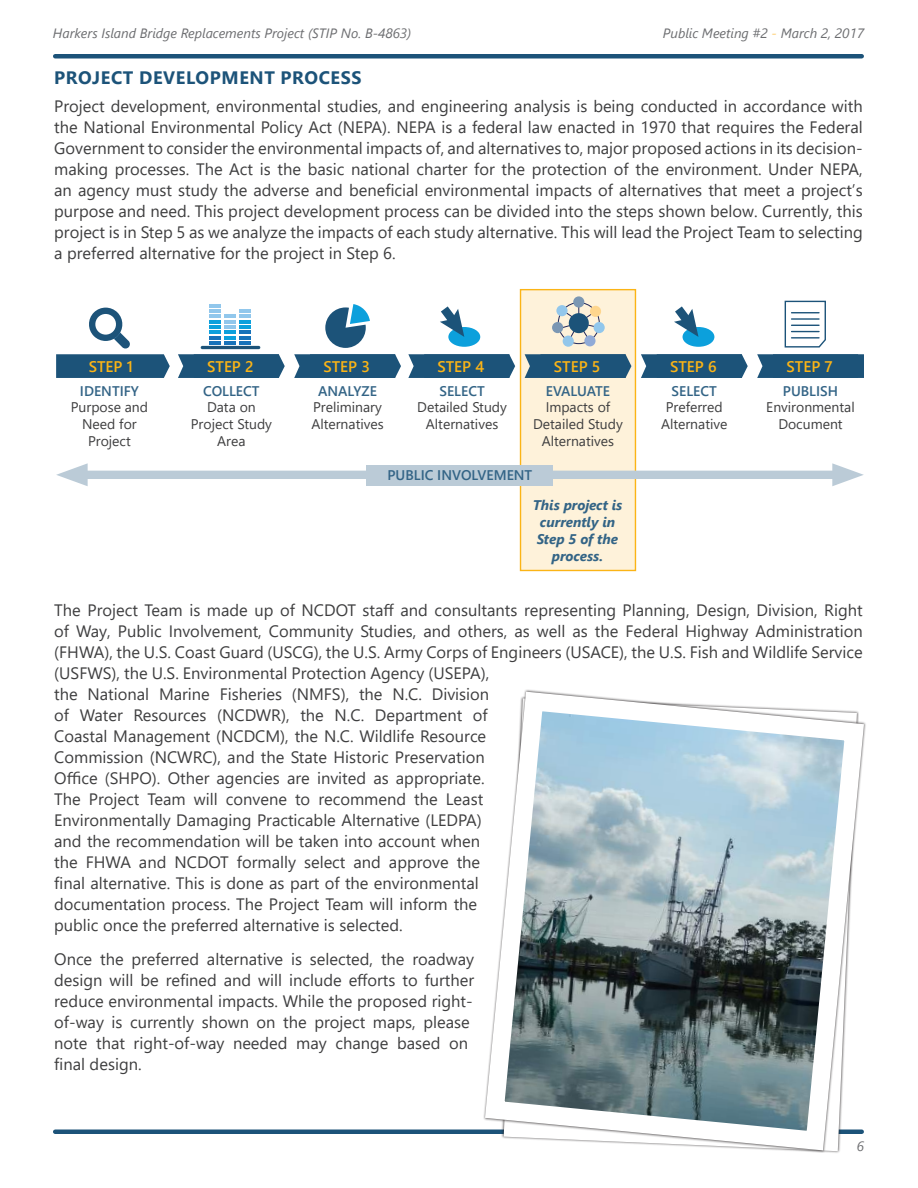
<style>
.page{position:relative;width:918px;height:1188px;background:#fff}
.page>*{position:absolute;margin:0;border:0;box-sizing:border-box;transform-origin:0 0}
.t1{font:700 18px "Segoe UI";letter-spacing:.035em;color:#1c5379}
.t2{font:16.5px/21px "Segoe UI";color:#3e3e3f}
.t3{font:600 15.3px "Segoe UI";color:#fbb416}
.t4{font:13.95px/16.8px "Segoe UI";color:#3e3e3f;text-align:center}
.t5{font:600 13.95px "Segoe UI";color:#336486}
.t6{font:italic 700 13.95px/16.8px "Segoe UI";color:#336486;text-align:center}
.t7{font:italic 13.5px "Segoe UI";color:#6c6d70}
.s1{color:#fec964}
</style>
<div class="page">
<hr style="left:55px;top:54px;width:807px;height:4px;background:#1c5379">
<hr style="left:55px;top:1130px;width:807px;height:4px;background:#1c5379">
<div style="left:520px;top:289px;width:116px;height:282px;background:#fef2da;border:1px solid #fbb416"></div>
<svg style="left:178px;top:354px;width:107px;height:24px"></svg>
<svg style="left:294px;top:354px;width:107px;height:24px"></svg>
<svg style="left:408px;top:354px;width:107px;height:24px"></svg>
<svg style="left:525px;top:354px;width:106px;height:24px"></svg>
<svg style="left:641px;top:354px;width:107px;height:24px"></svg>
<svg style="left:757px;top:354px;width:107px;height:24px"></svg>
<svg style="left:56px;top:308px;width:114px;height:70px"></svg>
<hr style="left:201px;top:346px;width:59px;height:3px;background:#1c5379;border-radius:2px">
<hr style="left:210px;top:341px;width:11px;height:4px;background:#1672ba">
<hr style="left:225px;top:341px;width:11px;height:4px;background:#1672ba">
<hr style="left:240px;top:341px;width:11px;height:4px;background:#1672ba">
<svg style="left:210px;top:331px;width:41px;height:8px"></svg>
<hr style="left:210px;top:325px;width:11px;height:4px;background:#0ca0dc">
<hr style="left:225px;top:325px;width:11px;height:4px;background:#91c7ec">
<hr style="left:240px;top:325px;width:11px;height:4px;background:#0ca0dc">
<svg style="left:210px;top:315px;width:41px;height:8px"></svg>
<hr style="left:210px;top:309px;width:11px;height:4px;background:#91c7ec">
<hr style="left:240px;top:309px;width:11px;height:4px;background:#91c7ec">
<svg style="left:210px;top:304px;width:11px;height:3px"></svg>
<svg style="left:325px;top:304px;width:45px;height:44px"></svg>
<div style="left:448px;top:327px;width:32px;height:20px;background:#0ca0dc;border-radius:50%"></div>
<svg style="left:440px;top:306px;width:25px;height:31px"></svg>
<div style="left:683px;top:327px;width:31px;height:20px;background:#0ca0dc;border-radius:50%"></div>
<svg style="left:674px;top:306px;width:25px;height:31px"></svg>
<svg style="left:784px;top:300px;width:42px;height:48px"></svg>
<hr style="left:792px;top:337px;width:27px;height:2px;background:#1c5379">
<div style="left:74px;top:471px;width:772px;height:8px;background:#bbcbd7"></div>
<svg style="left:56px;top:463px;width:32px;height:23px"></svg>
<svg style="left:832px;top:463px;width:32px;height:23px"></svg>
<div style="left:367px;top:465px;width:186px;height:21px;background:#bbcbd7"></div>
<svg style="left:558px;top:302px;width:41px;height:40px"></svg>
<div style="left:558px;top:302px;width:41px;height:42px;border:1px solid #1e255a;border-radius:50%"></div>
<div style="left:569px;top:313px;width:20px;height:20px;background:#1c5379;border-radius:50%"></div>
<div style="left:573px;top:296px;width:11px;height:12px;background:#7b97b3;border-radius:50%"></div>
<div style="left:594px;top:322px;width:11px;height:11px;background:#91c7ec;border-radius:50%"></div>
<div style="left:563px;top:336px;width:11px;height:11px;background:#93c7eb;border-radius:50%"></div>
<div style="left:556px;top:305px;width:12px;height:11px;background:#93c7eb;border-radius:50%"></div>
<div style="left:552px;top:322px;width:11px;height:11px;background:#7b97b3;border-radius:50%"></div>
<div style="left:590px;top:306px;width:11px;height:11px;background:#fed68e;border-radius:50%"></div>
<div style="left:584px;top:335px;width:12px;height:11px;background:#90aad7;border-radius:50%"></div>
<svg style="left:475px;top:689px;width:391px;height:464px"></svg>
<p class="t7" style="left:53px;top:22px;width:360px">Harkers Island Bridge Replacements Project (STIP No. B-4863)</p>
<p class="t7" style="left:663px;top:22px;width:203px">Public Meeting #2 <span class="s1">-</span> March 2, 2017</p>
<p class="t1" style="left:54px;top:63px;width:309px">PROJECT DEVELOPMENT PROCESS</p>
<p class="t2" style="left:54px;top:95px;width:810px;text-align:justify">Project development, environmental studies, and engineering analysis is being conducted in accordance with the National Environmental Policy Act (NEPA). NEPA is a federal law enacted in 1970 that requires the Federal Government to consider the environmental impacts of, and alternatives to, major proposed actions in its decision&shy;making processes. The Act is the basic national charter for the protection of the environment. Under NEPA, an agency must study the adverse and beneficial environmental impacts of alternatives that meet a project’s purpose and need. This project development process can be divided into the steps shown below. Currently, this project is in Step 5 as we analyze the impacts of each study alternative. This will lead the Project Team to selecting a preferred alternative for the project in Step 6.</p>
<p class="t3" style="left:89px;top:354px;width:46px">STEP 1</p>
<p class="t3" style="left:207px;top:354px;width:48px">STEP 2</p>
<p class="t3" style="left:323px;top:354px;width:48px">STEP 3</p>
<p class="t3" style="left:437px;top:354px;width:48px">STEP 4</p>
<p class="t3" style="left:554px;top:354px;width:48px">STEP 5</p>
<p class="t3" style="left:670px;top:354px;width:48px">STEP 6</p>
<p class="t3" style="left:787px;top:354px;width:48px">STEP 7</p>
<p class="t5" style="left:80px;top:380px;width:60px">IDENTIFY</p>
<p class="t4" style="left:71px;top:399px;width:79px">Purpose and<br>Need for<br>Project</p>
<p class="t5" style="left:203px;top:380px;width:58px">COLLECT</p>
<p class="t4" style="left:191px;top:399px;width:83px">Data on<br>Project Study<br>Area</p>
<p class="t5" style="left:439px;top:380px;width:47px">SELECT</p>
<p class="t4" style="left:417px;top:399px;width:91px">Detailed Study<br>Alternatives</p>
<p class="t5" style="left:672px;top:380px;width:47px">SELECT</p>
<p class="t4" style="left:661px;top:399px;width:68px">Preferred<br>Alternative</p>
<p class="t5" style="left:783px;top:380px;width:57px">PUBLISH</p>
<p class="t4" style="left:766px;top:399px;width:90px">Environmental<br>Document</p>
<p class="t5" style="left:318px;top:380px;width:60px">ANALYZE</p>
<p class="t4" style="left:311px;top:399px;width:74px;text-align:left">Preliminary<br>Alternatives</p>
<p class="t5" style="left:546px;top:380px;width:66px">EVALUATE</p>
<p class="t4" style="left:533px;top:399px;width:91px">Impacts of<br>Detailed Study<br>Alternatives</p>
<p class="t5" style="left:387px;top:464px;width:146px">PUBLIC INVOLVEMENT</p>
<p class="t6" style="left:533px;top:496px;width:91px">This project is currently in<br>Step 5 of the process.</p>
<p class="t2" style="left:54px;top:599px;width:810px">The Project Team is made up of NCDOT staff and consultants representing Planning, Design, Division, Right of Way, Public Involvement, Community Studies, and others, as well as the Federal Highway Administration (FHWA), the U.S. Coast Guard (USCG), the U.S. Army Corps of Engineers (USACE), the U.S. Fish and Wildlife Service (USFWS), the U.S. Environmental Protection Agency (USEPA),<br>the National Marine Fisheries (NMFS), the N.C. Division<br>of Water Resources (NCDWR), the N.C. Department of<br>Coastal Management (NCDCM), the N.C. Wildlife Resource<br>Commission (NCWRC), and the State Historic Preservation<br>Office (SHPO). Other agencies are invited as appropriate.<br>The Project Team will convene to recommend the Least<br>Environmentally Damaging Practicable Alternative (LEDPA)<br>and the recommendation will be taken into account when<br>the FHWA and NCDOT formally select and approve the<br>final alternative. This is done as part of the environmental<br>documentation process. The Project Team will inform the<br>public once the preferred alternative is selected.</p>
<p class="t2" style="left:54px;top:949px;width:422px">Once the preferred alternative is selected, the roadway design will be refined and will include efforts to further reduce environmental impacts. While the proposed right&shy;of-way is currently shown on the project maps, please note that right-of-way needed may change based on final design.</p>
<p class="t7" style="left:857px;top:1136px;width:9px">6</p>
</div>
